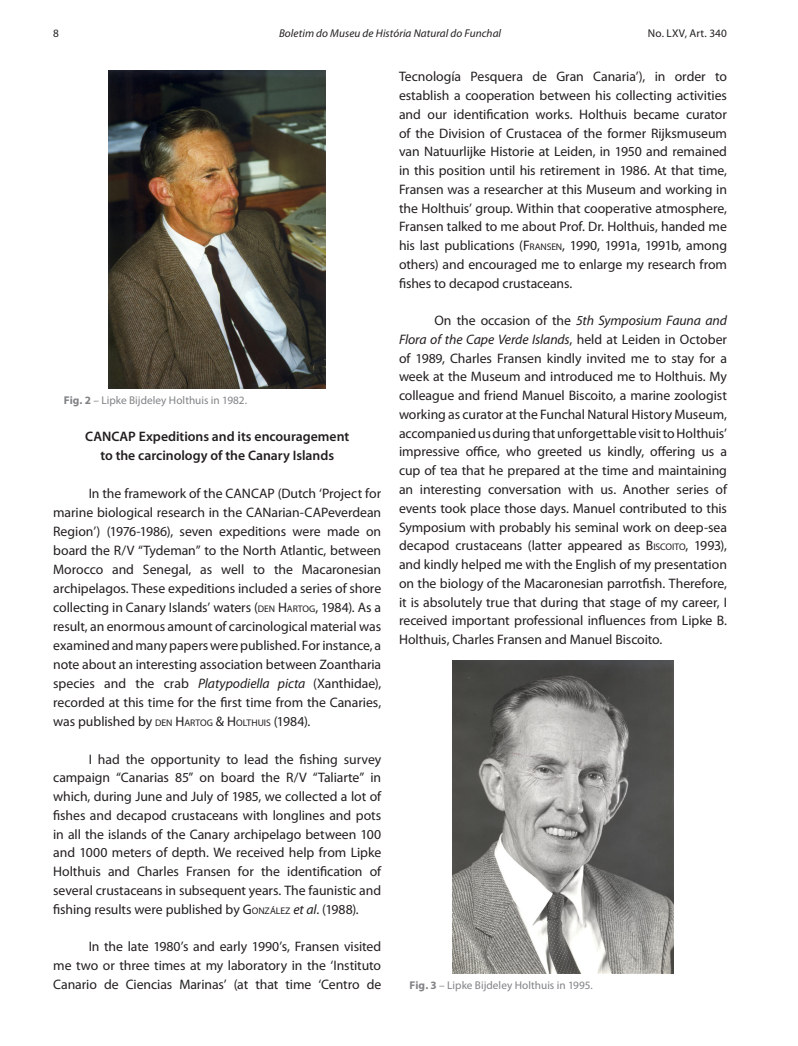
<style>
.page{position:relative;width:798px;height:1046px;background:#fff}
.page>*{position:absolute;margin:0;border:0;box-sizing:border-box;transform-origin:0 0}
.Corpo_de_texto{font:13.75px/18.8px "Myriad Pro";letter-spacing:-.005em;color:#231f20;text-align:justify}
.Corpo_de_texto-2{font:600 13.75px/18.8px "Myriad Pro";color:#231f20;text-align:center}
.Legendas{font:11.25px "Myriad Pro";color:#808285}
.t1{font:italic 11.25px "Myriad Pro";letter-spacing:.005em;color:#231f20}
.t2{font:11.25px "Myriad Pro";letter-spacing:.02em;color:#231f20}
.s1{font-weight:700}
.s2{font-size:9.62px}
.s3{font-style:inherit}
.s4{font-style:italic}
</style>
<div class="page">
<img style="left:108px;top:71px;width:218px;height:317px">
<img style="left:452px;top:660px;width:221px;height:313px">
<p class="t2" style="left:53px;top:26px;width:7px">8</p>
<p class="t1" style="left:279px;top:26px;width:224px">Boletim do Museu de História Natural do Funchal</p>
<p class="t2" style="left:647px;top:26px;width:81px">No. LXV, Art. 340</p>
<p class="Legendas" style="left:64px;top:393px;width:185px"><span class="s1">Fig. 2</span> – Lipke Bijdeley Holthuis in 1982.</p>
<p class="Corpo_de_texto-2" style="left:85px;top:427px;width:265px">CANCAP Expeditions and its encouragement to the carcinology of the Canary Islands</p>
<p class="Corpo_de_texto" style="left:53px;top:483px;width:329px;text-indent:35px">In the framework of the CANCAP (Dutch ‘Project for marine biological research in the CANarian-CAPeverdean Region’) (1976-1986), seven expeditions were made on board the R/V “Tydeman” to the North Atlantic, between Morocco and Senegal, as well to the Macaronesian archipelagos. These expeditions included a series of shore collecting in Canary Islands’ waters (<span class="s2">DEN</span> <span class="s3">H</span><span class="s2">ARTOG</span>, 1984). As a result, an enormous amount of carcinological material was examined and many papers were published. For instance, a note about an interesting association between Zoantharia species and the crab <span class="s4">Platypodiella picta</span> (Xanthidae), recorded at this time for the first time from the Canaries, was published by <span class="s2">DEN</span> <span class="s3">H</span><span class="s2">ARTOG</span> <span class="s3">&amp; H</span><span class="s2">OLTHUIS</span> (1984).</p>
<p class="Corpo_de_texto" style="left:53px;top:749px;width:329px;text-indent:35px">I had the opportunity to lead the fishing survey campaign “Canarias 85” on board the R/V “Taliarte” in which, during June and July of 1985, we collected a lot of fishes and decapod crustaceans with longlines and pots in all the islands of the Canary archipelago between 100 and 1000 meters of depth. We received help from Lipke Holthuis and Charles Fransen for the identification of several crustaceans in subsequent years. The faunistic and fishing results were published by <span class="s3">G</span><span class="s2">ONZÁLEZ</span> <span class="s4">et al</span>. (1988).</p>
<p class="Corpo_de_texto" style="left:53px;top:936px;width:329px;text-indent:35px">In the late 1980’s and early 1990’s, Fransen visited me two or three times at my laboratory in the ‘Instituto Canario de Ciencias Marinas’ (at that time ‘Centro de</p>
<p class="Corpo_de_texto" style="left:399px;top:67px;width:329px">Tecnología Pesquera de Gran Canaria’), in order to establish a cooperation between his collecting activities and our identification works. Holthuis became curator of the Division of Crustacea of the former Rijksmuseum van Natuurlijke Historie at Leiden, in 1950 and remained in this position until his retirement in 1986. At that time, Fransen was a researcher at this Museum and working in the Holthuis’ group. Within that cooperative atmosphere, Fransen talked to me about Prof. Dr. Holthuis, handed me his last publications (<span class="s3">F</span><span class="s2">RANSEN</span>, 1990, 1991a, 1991b, among others) and encouraged me to enlarge my research from fishes to decapod crustaceans.</p>
<p class="Corpo_de_texto" style="left:399px;top:311px;width:329px;text-indent:35px">On the occasion of the <span class="s4">5th Symposium Fauna and Flora of the Cape Verde Islands</span>, held at Leiden in October of 1989, Charles Fransen kindly invited me to stay for a week at the Museum and introduced me to Holthuis. My colleague and friend Manuel Biscoito, a marine zoologist working as curator at the Funchal Natural History Museum, accompanied us during that unforgettable visit to Holthuis’ impressive office, who greeted us kindly, offering us a cup of tea that he prepared at the time and maintaining an interesting conversation with us. Another series of events took place those days. Manuel contributed to this Symposium with probably his seminal work on deep-sea decapod crustaceans (latter appeared as <span class="s3">B</span><span class="s2">ISCO ITO</span>, 1993), and kindly helped me with the English of my presentation on the biology of the Macaronesian parrotfish. Therefore, it is absolutely true that during that stage of my career, I received important professional influences from Lipke B.<br>Holthuis, Charles Fransen and Manuel Biscoito.</p>
<p class="Legendas" style="left:409px;top:978px;width:184px"><span class="s1">Fig. 3</span> – Lipke Bijdeley Holthuis in 1995.</p>
</div>
